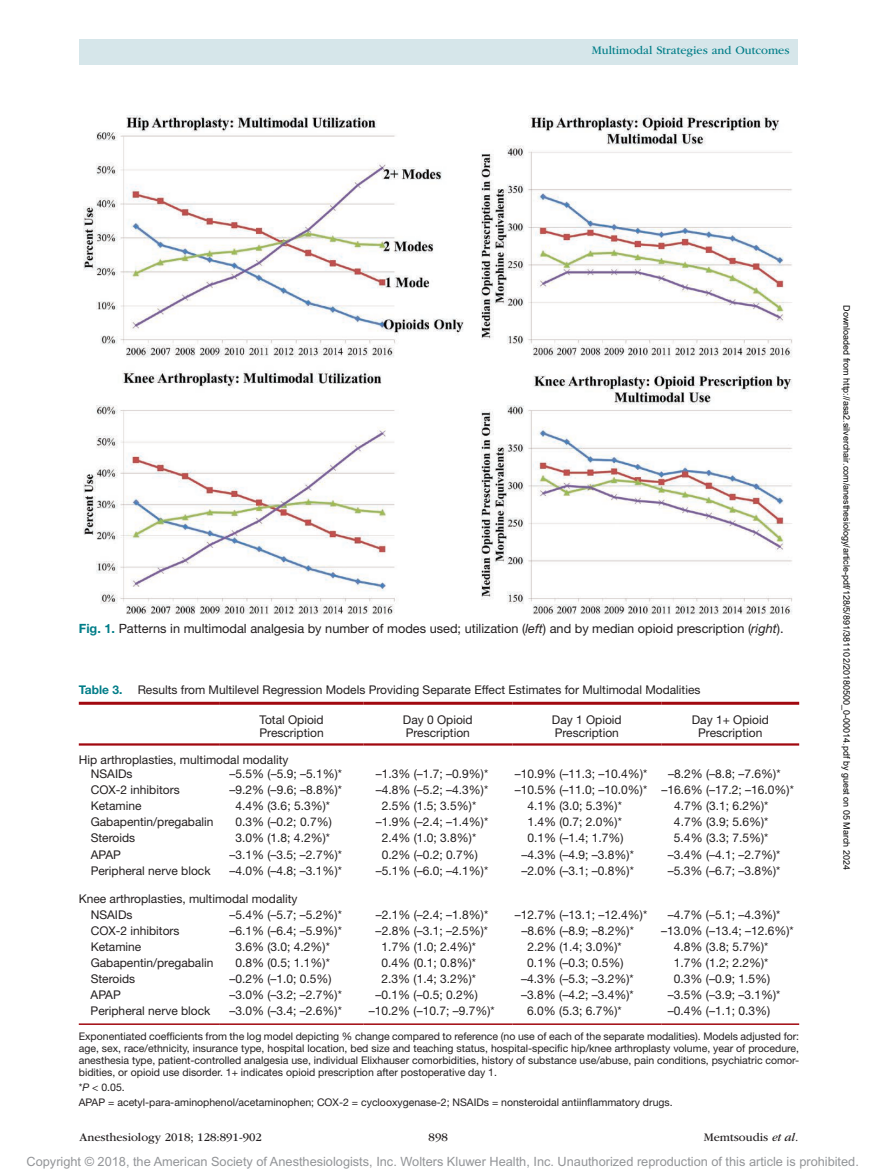
<style>
.page{position:relative;width:878px;height:1175px;background:#fff}
.page>*{position:absolute;margin:0;border:0;box-sizing:border-box;transform-origin:0 0}
.t1{font:12.75px "Arial MT Std";color:#939598}
.t2{font:12.75px "Helvetica Neue LT Std";color:#231f20}
.t3{font:12px/13.5px "Helvetica Neue LT Std";color:#231f20}
.t4{font:12px "ITC Garamond Std";color:#231f20}
.t5{font:12px "ITC Garamond Std";color:#007d88}
.t6{font:700 12px "Helvetica Neue LT Std";color:#007d88}
.t7{font:10.5px/12px "Helvetica Neue LT Std";color:#231f20;text-align:justify}
.t8{font:9px "Arial";color:#000}
.s1{font-weight:700;color:#007d88}
.s2{font-style:italic}
</style>
<div class="page">
<div style="left:79px;top:39px;width:718px;height:25px;background:#d6e6ea"></div>
<img style="left:83px;top:116px;width:709px;height:498px">
<hr style="left:79px;top:701px;width:141px;height:3px;background:#a1080f">
<hr style="left:220px;top:701px;width:143px;height:3px;background:#a1080f">
<hr style="left:220px;top:743px;width:143px;height:2px;background:#a1080f">
<hr style="left:363px;top:701px;width:149px;height:3px;background:#a1080f">
<hr style="left:363px;top:743px;width:149px;height:2px;background:#a1080f">
<hr style="left:512px;top:701px;width:149px;height:3px;background:#a1080f">
<hr style="left:512px;top:743px;width:149px;height:2px;background:#a1080f">
<hr style="left:661px;top:701px;width:138px;height:3px;background:#a1080f">
<hr style="left:661px;top:743px;width:138px;height:2px;background:#a1080f">
<hr style="left:79px;top:743px;width:141px;height:2px;background:#a1080f">
<hr style="left:79px;top:1023px;width:141px;height:2px;background:#a1080f">
<hr style="left:220px;top:1023px;width:143px;height:2px;background:#a1080f">
<hr style="left:363px;top:1023px;width:149px;height:2px;background:#a1080f">
<hr style="left:512px;top:1023px;width:149px;height:2px;background:#a1080f">
<hr style="left:661px;top:1023px;width:138px;height:2px;background:#a1080f">
<p class="t5" style="left:591px;top:44px;width:199px">Multimodal Strategies and Outcomes</p>
<p class="t2" style="left:79px;top:620px;width:706px"><span class="s1">Fig. 1.</span> Patterns in multimodal analgesia by number of modes used; utilization (<span class="s2">left</span>) and by median opioid prescription (<span class="s2">right</span>).</p>
<p class="t6" style="left:79px;top:682px;width:45px">Table 3.</p>
<p class="t3" style="left:138px;top:682px;width:564px">Results from Multilevel Regression Models Providing Separate Effect Estimates for Multimodal Modalities</p>
<p class="t3" style="left:259px;top:712px;width:66px">Total Opioid<br>Prescription</p>
<p class="t3" style="left:403px;top:712px;width:71px">Day 0 Opioid<br>Prescription</p>
<p class="t3" style="left:552px;top:712px;width:71px">Day 1 Opioid<br>Prescription</p>
<p class="t3" style="left:691px;top:712px;width:79px;text-align:center">Day 1+ Opioid<br>Prescription</p>
<p class="t3" style="left:91px;top:752px;width:199px;line-height:14.5px;text-indent:-12px">Hip arthroplasties, multimodal modality<br>NSAIDs</p>
<p class="t3" style="left:229px;top:767px;width:114px">–5.5% (–5.9; –5.1%)*</p>
<p class="t3" style="left:376px;top:767px;width:114px">–1.3% (–1.7; –0.9%)*</p>
<p class="t3" style="left:514px;top:767px;width:134px">–10.9% (–11.3; –10.4%)*</p>
<p class="t3" style="left:668px;top:767px;width:114px">–8.2% (–8.8; –7.6%)*</p>
<p class="t3" style="left:91px;top:783px;width:90px">COX-2 inhibitors</p>
<p class="t3" style="left:229px;top:783px;width:114px">–9.2% (–9.6; –8.8%)*</p>
<p class="t3" style="left:376px;top:783px;width:114px">–4.8% (–5.2; –4.3%)*</p>
<p class="t3" style="left:514px;top:783px;width:281px">–10.5% (–11.0; –10.0%)* –16.6% (–17.2; –16.0%)*</p>
<p class="t3" style="left:91px;top:799px;width:52px">Ketamine</p>
<p class="t3" style="left:235px;top:799px;width:96px">4.4% (3.6; 5.3%)*</p>
<p class="t3" style="left:382px;top:799px;width:96px">2.5% (1.5; 3.5%)*</p>
<p class="t3" style="left:527px;top:799px;width:96px">4.1% (3.0; 5.3%)*</p>
<p class="t3" style="left:674px;top:799px;width:96px">4.7% (3.1; 6.2%)*</p>
<p class="t3" style="left:91px;top:815px;width:124px">Gabapentin/pregabalin</p>
<p class="t3" style="left:235px;top:815px;width:98px">0.3% (–0.2; 0.7%)</p>
<p class="t3" style="left:376px;top:815px;width:114px">–1.9% (–2.4; –1.4%)*</p>
<p class="t3" style="left:527px;top:815px;width:96px">1.4% (0.7; 2.0%)*</p>
<p class="t3" style="left:674px;top:815px;width:96px">4.7% (3.9; 5.6%)*</p>
<p class="t3" style="left:91px;top:831px;width:46px">Steroids</p>
<p class="t3" style="left:235px;top:831px;width:96px">3.0% (1.8; 4.2%)*</p>
<p class="t3" style="left:381px;top:831px;width:96px">2.4% (1.0; 3.8%)*</p>
<p class="t3" style="left:527px;top:831px;width:98px">0.1% (–1.4; 1.7%)</p>
<p class="t3" style="left:674px;top:831px;width:96px">5.4% (3.3; 7.5%)*</p>
<p class="t3" style="left:91px;top:847px;width:32px">APAP</p>
<p class="t3" style="left:229px;top:847px;width:114px">–3.1% (–3.5; –2.7%)*</p>
<p class="t3" style="left:381px;top:847px;width:98px">0.2% (–0.2; 0.7%)</p>
<p class="t3" style="left:521px;top:847px;width:114px">–4.3% (–4.9; –3.8%)*</p>
<p class="t3" style="left:668px;top:847px;width:114px">–3.4% (–4.1; –2.7%)*</p>
<p class="t3" style="left:91px;top:863px;width:121px">Peripheral nerve block</p>
<p class="t3" style="left:229px;top:863px;width:114px">–4.0% (–4.8; –3.1%)*</p>
<p class="t3" style="left:375px;top:863px;width:114px">–5.1% (–6.0; –4.1%)*</p>
<p class="t3" style="left:521px;top:863px;width:114px">–2.0% (–3.1; –0.8%)*</p>
<p class="t3" style="left:668px;top:863px;width:114px">–5.3% (–6.7; –3.8%)*</p>
<p class="t3" style="left:91px;top:890px;width:208px;line-height:16px;text-indent:-12px">Knee arthroplasties, multimodal modality<br>NSAIDs</p>
<p class="t3" style="left:229px;top:907px;width:114px">–5.4% (–5.7; –5.2%)*</p>
<p class="t3" style="left:375px;top:907px;width:114px">–2.1% (–2.4; –1.8%)*</p>
<p class="t3" style="left:514px;top:907px;width:134px">–12.7% (–13.1; –12.4%)*</p>
<p class="t3" style="left:668px;top:907px;width:114px">–4.7% (–5.1; –4.3%)*</p>
<p class="t3" style="left:91px;top:923px;width:90px">COX-2 inhibitors</p>
<p class="t3" style="left:229px;top:923px;width:114px">–6.1% (–6.4; –5.9%)*</p>
<p class="t3" style="left:375px;top:923px;width:114px">–2.8% (–3.1; –2.5%)*</p>
<p class="t3" style="left:521px;top:923px;width:114px">–8.6% (–8.9; –8.2%)*</p>
<p class="t3" style="left:661px;top:923px;width:134px">–13.0% (–13.4; –12.6%)*</p>
<p class="t3" style="left:91px;top:939px;width:52px">Ketamine</p>
<p class="t3" style="left:235px;top:939px;width:96px">3.6% (3.0; 4.2%)*</p>
<p class="t3" style="left:381px;top:939px;width:96px">1.7% (1.0; 2.4%)*</p>
<p class="t3" style="left:527px;top:939px;width:96px">2.2% (1.4; 3.0%)*</p>
<p class="t3" style="left:674px;top:939px;width:96px">4.8% (3.8; 5.7%)*</p>
<p class="t3" style="left:91px;top:955px;width:124px">Gabapentin/pregabalin</p>
<p class="t3" style="left:235px;top:955px;width:96px">0.8% (0.5; 1.1%)*</p>
<p class="t3" style="left:381px;top:955px;width:96px">0.4% (0.1; 0.8%)*</p>
<p class="t3" style="left:527px;top:955px;width:98px">0.1% (–0.3; 0.5%)</p>
<p class="t3" style="left:674px;top:955px;width:96px">1.7% (1.2; 2.2%)*</p>
<p class="t3" style="left:91px;top:971px;width:46px">Steroids</p>
<p class="t3" style="left:229px;top:971px;width:104px">–0.2% (–1.0; 0.5%)</p>
<p class="t3" style="left:381px;top:971px;width:96px">2.3% (1.4; 3.2%)*</p>
<p class="t3" style="left:521px;top:971px;width:114px">–4.3% (–5.3; –3.2%)*</p>
<p class="t3" style="left:674px;top:971px;width:98px">0.3% (–0.9; 1.5%)</p>
<p class="t3" style="left:91px;top:988px;width:32px">APAP</p>
<p class="t3" style="left:229px;top:988px;width:114px">–3.0% (–3.2; –2.7%)*</p>
<p class="t3" style="left:375px;top:988px;width:104px">–0.1% (–0.5; 0.2%)</p>
<p class="t3" style="left:521px;top:988px;width:114px">–3.8% (–4.2; –3.4%)*</p>
<p class="t3" style="left:668px;top:988px;width:114px">–3.5% (–3.9; –3.1%)*</p>
<p class="t3" style="left:91px;top:1004px;width:121px">Peripheral nerve block</p>
<p class="t3" style="left:229px;top:1004px;width:114px">–3.0% (–3.4; –2.6%)*</p>
<p class="t3" style="left:369px;top:1004px;width:127px">–10.2% (–10.7; –9.7%)*</p>
<p class="t3" style="left:527px;top:1004px;width:96px">6.0% (5.3; 6.7%)*</p>
<p class="t3" style="left:667px;top:1004px;width:104px">–0.4% (–1.1; 0.3%)</p>
<p class="t7" style="left:79px;top:1030px;width:722px">Exponentiated coefficients from the log model depicting % change compared to reference (no use of each of the separate modalities). Models adjusted for: age, sex, race/ethnicity, insurance type, hospital location, bed size and teaching status, hospital-specific hip/knee arthroplasty volume, year of procedure, anesthesia type, patient-controlled analgesia use, individual Elixhauser comorbidities, history of substance use/abuse, pain conditions, psychiatric comor&shy;bidities, or opioid use disorder. 1+ indicates opioid prescription after postoperative day 1.</p>
<p class="t7" style="left:79px;top:1079px;width:595px;line-height:15px">*<span class="s2">P</span> &lt; 0.05.<br>APAP = acetyl-para-aminophenol/acetaminophen; COX-2 = cyclooxygenase-2; NSAIDs = nonsteroidal antiinflammatory drugs.</p>
<p class="t4" style="left:80px;top:1130px;width:184px">Anesthesiology 2018; 128:891-902</p>
<p class="t4" style="left:428px;top:1130px;width:21px">898</p>
<p class="t4" style="left:703px;top:1130px;width:96px">Memtsoudis <span class="s2">et al.</span></p>
<p class="t8" style="left:850px;top:305px;width:566px;rotate:90deg">Downloaded from http://asa2.silverchair.com/anesthesiology/article-pdf/128/5/891/381102/20180500_0-00014.pdf by guest on 05 March 2024</p>
<p class="t1" style="left:27px;top:1154px;width:833px">Copyright © 2018, the American Society of Anesthesiologists, Inc. Wolters Kluwer Health, Inc. Unauthorized reproduction of this article is prohibited.</p>
</div>
